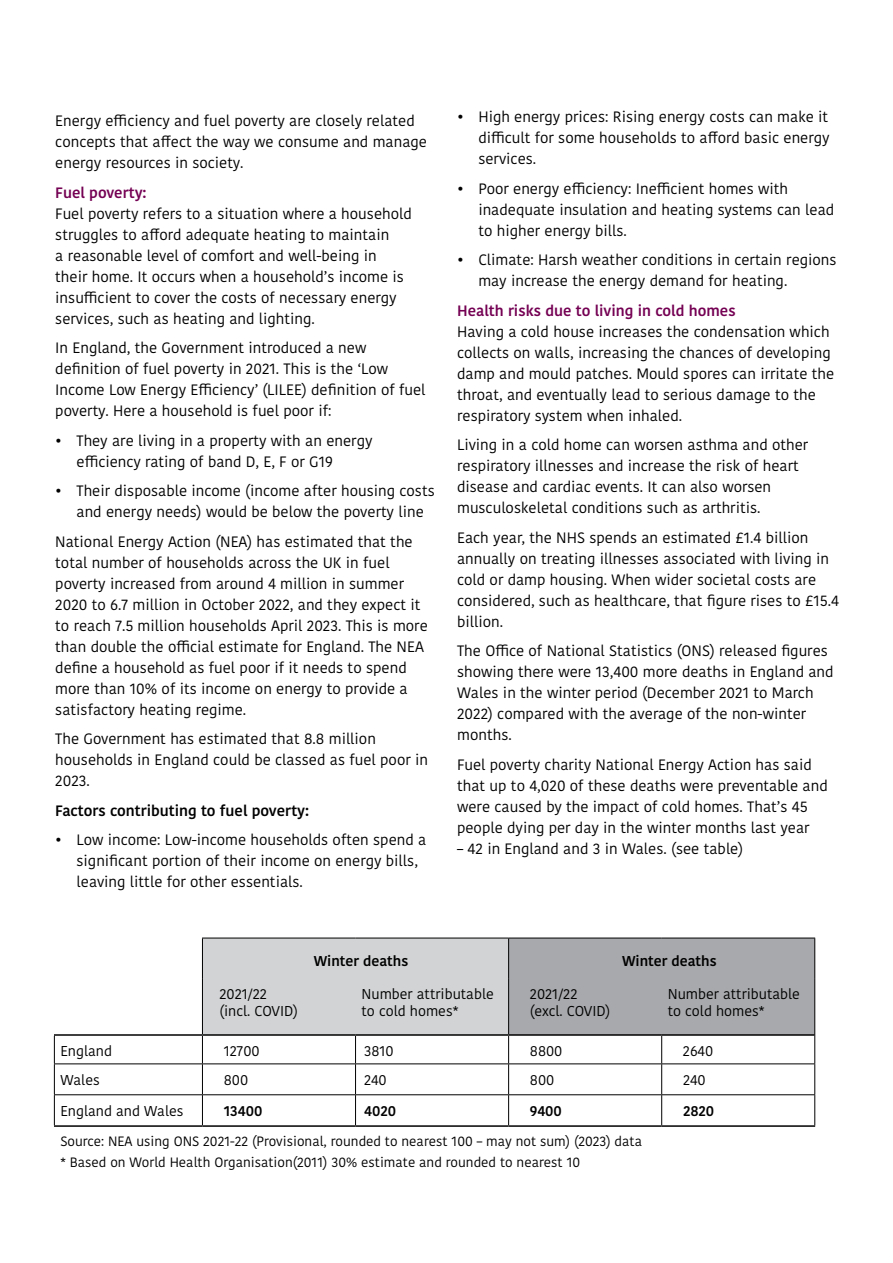
<style>
.page{position:relative;width:893px;height:1263px;background:#fff}
.page>*{position:absolute;margin:0;border:0;box-sizing:border-box;transform-origin:0 0}
.t1{font:15px/21px "Kohinoor Devanagari";color:#000}
.t2{font:600 15px "Kohinoor Devanagari";color:#740053}
.t3{font:600 15px "Kohinoor Devanagari";color:#000}
.t4{font:14.25px/17.1px "Kohinoor Devanagari";color:#000}
.t5{font:600 14.25px "Kohinoor Devanagari";color:#000}
.t6{font:13.5px/20.4px "Kohinoor Devanagari";color:#000}
</style>
<div class="page">
<hr style="left:54px;top:1125px;width:148px;height:2px;background:#000">
<hr style="left:202px;top:1125px;width:154px;height:2px;background:#000">
<hr style="left:356px;top:1125px;width:153px;height:2px;background:#000">
<hr style="left:509px;top:1125px;width:153px;height:2px;background:#000">
<hr style="left:662px;top:1125px;width:153px;height:2px;background:#000">
<hr style="left:54px;top:1034px;width:148px;height:2px;background:#000">
<svg style="left:54px;top:1036px;width:1px;height:27px"></svg>
<svg style="left:202px;top:939px;width:613px;height:124px"></svg>
<hr style="left:54px;top:1063px;width:148px;height:1px;background:#000">
<hr style="left:54px;top:1064px;width:1px;height:30px;background:#000">
<hr style="left:202px;top:1063px;width:154px;height:1px;background:#000">
<hr style="left:202px;top:1064px;width:1px;height:30px;background:#000">
<hr style="left:356px;top:1063px;width:153px;height:1px;background:#000">
<hr style="left:355px;top:1064px;width:1px;height:30px;background:#000">
<hr style="left:509px;top:1063px;width:153px;height:1px;background:#000">
<hr style="left:508px;top:1064px;width:1px;height:30px;background:#000">
<hr style="left:662px;top:1063px;width:153px;height:1px;background:#000">
<hr style="left:661px;top:1064px;width:1px;height:30px;background:#000">
<hr style="left:814px;top:1064px;width:1px;height:30px;background:#000">
<hr style="left:54px;top:1094px;width:148px;height:1px;background:#000">
<hr style="left:54px;top:1095px;width:1px;height:30px;background:#000">
<hr style="left:202px;top:1094px;width:154px;height:1px;background:#000">
<hr style="left:202px;top:1095px;width:1px;height:30px;background:#000">
<hr style="left:356px;top:1094px;width:153px;height:1px;background:#000">
<hr style="left:355px;top:1095px;width:1px;height:30px;background:#000">
<hr style="left:509px;top:1094px;width:153px;height:1px;background:#000">
<hr style="left:508px;top:1095px;width:1px;height:30px;background:#000">
<hr style="left:662px;top:1094px;width:153px;height:1px;background:#000">
<hr style="left:661px;top:1095px;width:1px;height:30px;background:#000">
<hr style="left:814px;top:1095px;width:1px;height:30px;background:#000">
<hr style="left:202px;top:978px;width:1px;height:56px;background:#000">
<hr style="left:202px;top:1034px;width:154px;height:2px;background:#000">
<hr style="left:509px;top:1034px;width:153px;height:2px;background:#000">
<hr style="left:202px;top:938px;width:154px;height:1px;background:#000">
<hr style="left:202px;top:938px;width:1px;height:40px;background:#000">
<hr style="left:356px;top:938px;width:153px;height:1px;background:#000">
<hr style="left:509px;top:938px;width:153px;height:1px;background:#000">
<hr style="left:508px;top:938px;width:1px;height:40px;background:#000">
<hr style="left:662px;top:938px;width:153px;height:1px;background:#000">
<hr style="left:814px;top:938px;width:1px;height:40px;background:#000">
<hr style="left:814px;top:978px;width:1px;height:57px;background:#000">
<hr style="left:662px;top:1034px;width:152px;height:2px;background:#000">
<hr style="left:508px;top:978px;width:1px;height:56px;background:#000">
<hr style="left:356px;top:1034px;width:153px;height:2px;background:#000">
<p class="t1" style="left:55px;top:111px;width:373px">Energy efficiency and fuel poverty are closely related concepts that affect the way we consume and manage energy resources in society.</p>
<p class="t2" style="left:55px;top:184px;width:93px">Fuel poverty:</p>
<p class="t1" style="left:55px;top:203px;width:358px">Fuel poverty refers to a situation where a household struggles to afford adequate heating to maintain<br>a reasonable level of comfort and well-being in their home. It occurs when a household’s income is insufficient to cover the costs of necessary energy services, such as heating and lighting.</p>
<p class="t1" style="left:55px;top:338px;width:372px">In England, the Government introduced a new definition of fuel poverty in 2021. This is the ‘Low Income Low Energy Efficiency’ (LILEE) definition of fuel poverty. Here a household is fuel poor if:</p>
<p class="t1" style="left:77px;top:430px;width:297px;text-indent:-21px">• They are living in a property with an energy efficiency rating of band D, E, F or G19</p>
<p class="t1" style="left:77px;top:481px;width:360px;text-indent:-21px">• Their disposable income (income after housing costs and energy needs) would be below the poverty line</p>
<p class="t1" style="left:55px;top:531px;width:374px">National Energy Action (NEA) has estimated that the total number of households across the UK in fuel poverty increased from around 4 million in summer 2020 to 6.7 million in October 2022, and they expect it to reach 7.5 million households April 2023. This is more than double the official estimate for England. The NEA define a household as fuel poor if it needs to spend more than 10% of its income on energy to provide a satisfactory heating regime.</p>
<p class="t1" style="left:55px;top:729px;width:374px">The Government has estimated that 8.8 million households in England could be classed as fuel poor in<br>2023.</p>
<p class="t3" style="left:55px;top:802px;width:255px">Factors contributing to fuel poverty:</p>
<p class="t1" style="left:77px;top:830px;width:351px;text-indent:-21px">• Low income: Low-income households often spend a significant portion of their income on energy bills, leaving little for other essentials.</p>
<p class="t1" style="left:478px;top:106px;width:353px;text-align:justify;text-indent:-21px">• High energy prices: Rising energy costs can make it difficult for some households to afford basic energy services.</p>
<p class="t1" style="left:478px;top:178px;width:357px;text-indent:-21px">• Poor energy efficiency: Inefficient homes with inadequate insulation and heating systems can lead to higher energy bills.</p>
<p class="t1" style="left:478px;top:249px;width:360px;text-indent:-21px">• Climate: Harsh weather conditions in certain regions may increase the energy demand for heating.</p>
<p class="t2" style="left:457px;top:302px;width:280px">Health risks due to living in cold homes</p>
<p class="t1" style="left:457px;top:321px;width:379px">Having a cold house increases the condensation which collects on walls, increasing the chances of developing damp and mould patches. Mould spores can irritate the throat, and eventually lead to serious damage to the respiratory system when inhaled.</p>
<p class="t1" style="left:457px;top:434px;width:353px">Living in a cold home can worsen asthma and other respiratory illnesses and increase the risk of heart disease and cardiac events. It can also worsen musculoskeletal conditions such as arthritis.</p>
<p class="t1" style="left:457px;top:527px;width:383px">Each year, the NHS spends an estimated £1.4 billion annually on treating illnesses associated with living in cold or damp housing. When wider societal costs are considered, such as healthcare, that figure rises to £15.4 billion.</p>
<p class="t1" style="left:457px;top:640px;width:378px">The Office of National Statistics (ONS) released figures showing there were 13,400 more deaths in England and Wales in the winter period (December 2021 to March 2022) compared with the average of the non-winter months.</p>
<p class="t1" style="left:457px;top:754px;width:372px">Fuel poverty charity National Energy Action has said that up to 4,020 of these deaths were preventable and were caused by the impact of cold homes. That’s 45 people dying per day in the winter months last year</p>
<p class="t1" style="left:457px;top:838px;width:288px">– 42 in England and 3 in Wales. (see table)</p>
<p class="t5" style="left:314px;top:952px;width:96px">Winter deaths</p>
<p class="t5" style="left:622px;top:952px;width:96px">Winter deaths</p>
<p class="t4" style="left:219px;top:985px;width:80px">2021/22 (incl. COVID)</p>
<p class="t4" style="left:362px;top:985px;width:134px">Number attributable to cold homes*</p>
<p class="t4" style="left:530px;top:985px;width:82px">2021/22 (excl. COVID)</p>
<p class="t4" style="left:668px;top:985px;width:134px">Number attributable to cold homes*</p>
<p class="t4" style="left:60px;top:1043px;width:53px">England</p>
<p class="t4" style="left:224px;top:1043px;width:38px">12700</p>
<p class="t4" style="left:364px;top:1043px;width:31px">3810</p>
<p class="t4" style="left:530px;top:1043px;width:34px">8800</p>
<p class="t4" style="left:683px;top:1043px;width:32px">2640</p>
<p class="t4" style="left:60px;top:1071px;width:41px">Wales</p>
<p class="t4" style="left:224px;top:1071px;width:26px">800</p>
<p class="t4" style="left:364px;top:1071px;width:24px">240</p>
<p class="t4" style="left:530px;top:1071px;width:26px">800</p>
<p class="t4" style="left:683px;top:1071px;width:24px">240</p>
<p class="t4" style="left:60px;top:1102px;width:125px">England and Wales</p>
<p class="t5" style="left:224px;top:1102px;width:40px">13400</p>
<p class="t5" style="left:364px;top:1102px;width:34px">4020</p>
<p class="t5" style="left:530px;top:1102px;width:34px">9400</p>
<p class="t5" style="left:683px;top:1102px;width:33px">2820</p>
<p class="t6" style="left:60px;top:1131px;width:583px">Source: NEA using ONS 2021-22 (Provisional, rounded to nearest 100 – may not sum) (2023) data * Based on World Health Organisation(2011) 30% estimate and rounded to nearest 10</p>
</div>
